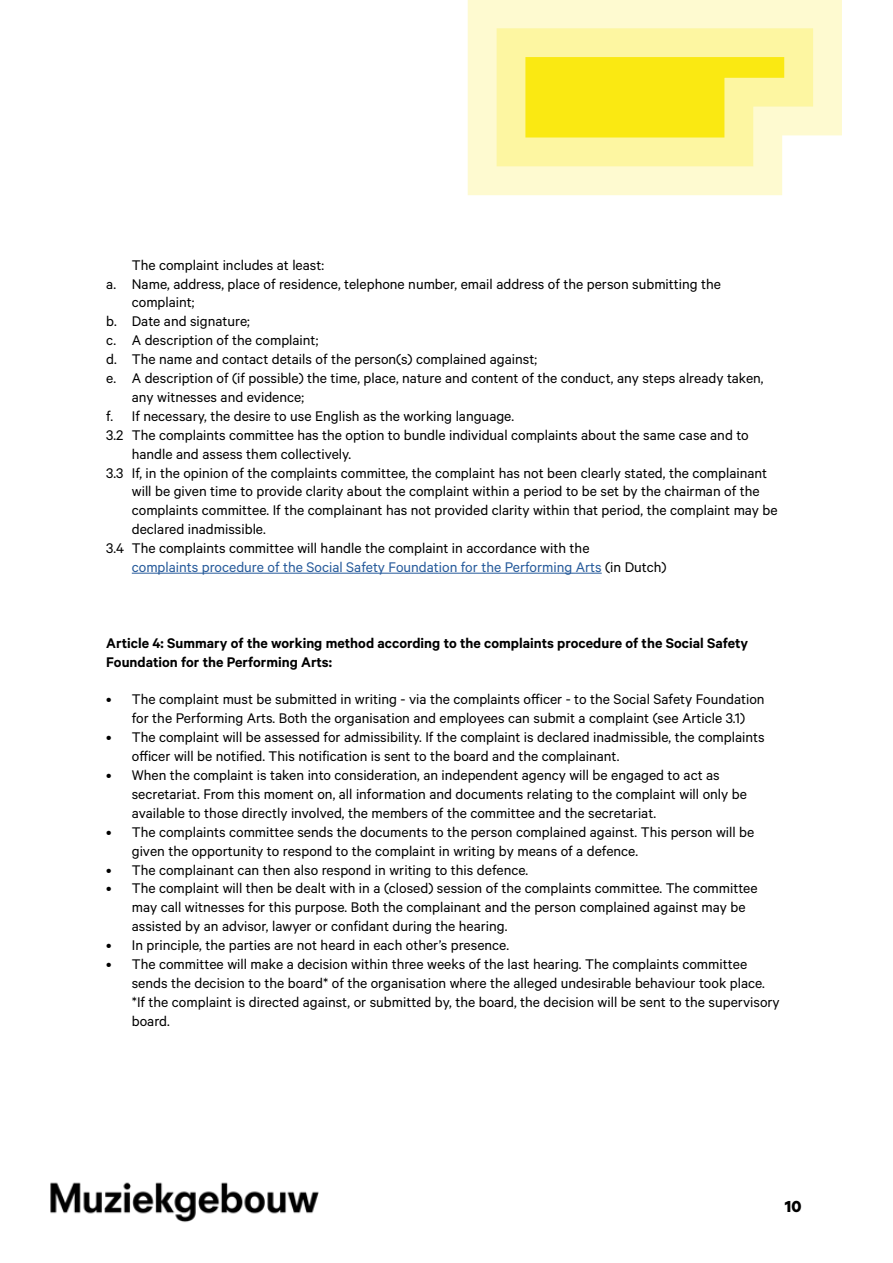
<style>
.page{position:relative;width:893px;height:1263px;background:#fff}
.page>*{position:absolute;margin:0;border:0;box-sizing:border-box;transform-origin:0 0}
.t1{font:700 18px "Calibre";color:#000}
.t2{font:15.75px/18.9px "Calibre";color:#000}
.t3{font:600 15.75px/18.9px "Calibre";color:#000}
.t4{font:15.75px "Calibre";color:#275b9b}
.s1{color:#000}
</style>
<div class="page">
<hr style="left:132px;top:573px;width:470px;height:1px;background:#275b9b">
<svg style="left:468px;top:0;width:374px;height:195px;fill:#fefad0"></svg>
<svg style="left:496px;top:28px;width:317px;height:138px"></svg>
<img style="left:50px;top:1182px;width:269px;height:41px">
<p class="t2" style="left:132px;top:255px;width:194px">The complaint includes at least:</p>
<p class="t2" style="left:106px;top:274px;width:616px">a. Name, address, place of residence, telephone number, email address of the person submitting the</p>
<p class="t2" style="left:132px;top:293px;width:64px">complaint;</p>
<p class="t2" style="left:106px;top:311px;width:145px">b. Date and signature;</p>
<p class="t2" style="left:106px;top:330px;width:214px">c. A description of the complaint;</p>
<p class="t2" style="left:106px;top:349px;width:432px">d. The name and contact details of the person(s) complained against;</p>
<p class="t2" style="left:106px;top:368px;width:659px">e. A description of (if possible) the time, place, nature and content of the conduct, any steps already taken,</p>
<p class="t2" style="left:132px;top:387px;width:174px">any witnesses and evidence;</p>
<p class="t2" style="left:106px;top:406px;width:409px">f. If necessary, the desire to use English as the working language.</p>
<p class="t2" style="left:106px;top:425px;width:644px">3.2 The complaints committee has the option to bundle individual complaints about the same case and to</p>
<p class="t2" style="left:132px;top:444px;width:221px">handle and assess them collectively.</p>
<p class="t2" style="left:106px;top:463px;width:662px">3.3 If, in the opinion of the complaints committee, the complaint has not been clearly stated, the complainant</p>
<p class="t2" style="left:132px;top:482px;width:629px">will be given time to provide clarity about the complaint within a period to be set by the chairman of the</p>
<p class="t2" style="left:132px;top:500px;width:647px">complaints committee. If the complainant has not provided clarity within that period, the complaint may be</p>
<p class="t2" style="left:132px;top:519px;width:136px">declared inadmissible.</p>
<p class="t2" style="left:106px;top:538px;width:485px">3.4 The complaints committee will handle the complaint in accordance with the</p>
<p class="t4" style="left:132px;top:558px;width:536px">complaints procedure of the Social Safety Foundation for the Performing Arts <span class="s1">(in Dutch)</span></p>
<p class="t3" style="left:106px;top:633px;width:643px">Article 4: Summary of the working method according to the complaints procedure of the Social Safety<br>Foundation for the Performing Arts:</p>
<p class="t2" style="left:106px;top:689px;width:660px;text-align:center">• The complaint must be submitted in writing - via the complaints officer - to the Social Safety Foundation for the Performing Arts. Both the organisation and employees can submit a complaint (see Article 3.1)</p>
<p class="t2" style="left:132px;top:727px;width:634px;text-indent:-25px">• The complaint will be assessed for admissibility. If the complaint is declared inadmissible, the complaints officer will be notified. This notification is sent to the board and the complainant.</p>
<p class="t2" style="left:132px;top:765px;width:617px;text-indent:-25px">• When the complaint is taken into consideration, an independent agency will be engaged to act as secretariat. From this moment on, all information and documents relating to the complaint will only be available to those directly involved, the members of the committee and the secretariat.</p>
<p class="t2" style="left:132px;top:822px;width:624px;text-indent:-25px">• The complaints committee sends the documents to the person complained against. This person will be given the opportunity to respond to the complaint in writing by means of a defence.</p>
<p class="t2" style="left:106px;top:860px;width:423px">• The complainant can then also respond in writing to this defence.</p>
<p class="t2" style="left:132px;top:878px;width:627px;text-indent:-25px">• The complaint will then be dealt with in a (closed) session of the complaints committee. The committee may call witnesses for this purpose. Both the complainant and the person complained against may be assisted by an advisor, lawyer or confidant during the hearing.</p>
<p class="t2" style="left:106px;top:935px;width:404px">• In principle, the parties are not heard in each other’s presence.</p>
<p class="t2" style="left:132px;top:954px;width:649px;text-indent:-25px">• The committee will make a decision within three weeks of the last hearing. The complaints committee sends the decision to the board* of the organisation where the alleged undesirable behaviour took place. *If the complaint is directed against, or submitted by, the board, the decision will be sent to the supervisory board.</p>
<p class="t1" style="left:785px;top:1195px;width:18px">10</p>
</div>
